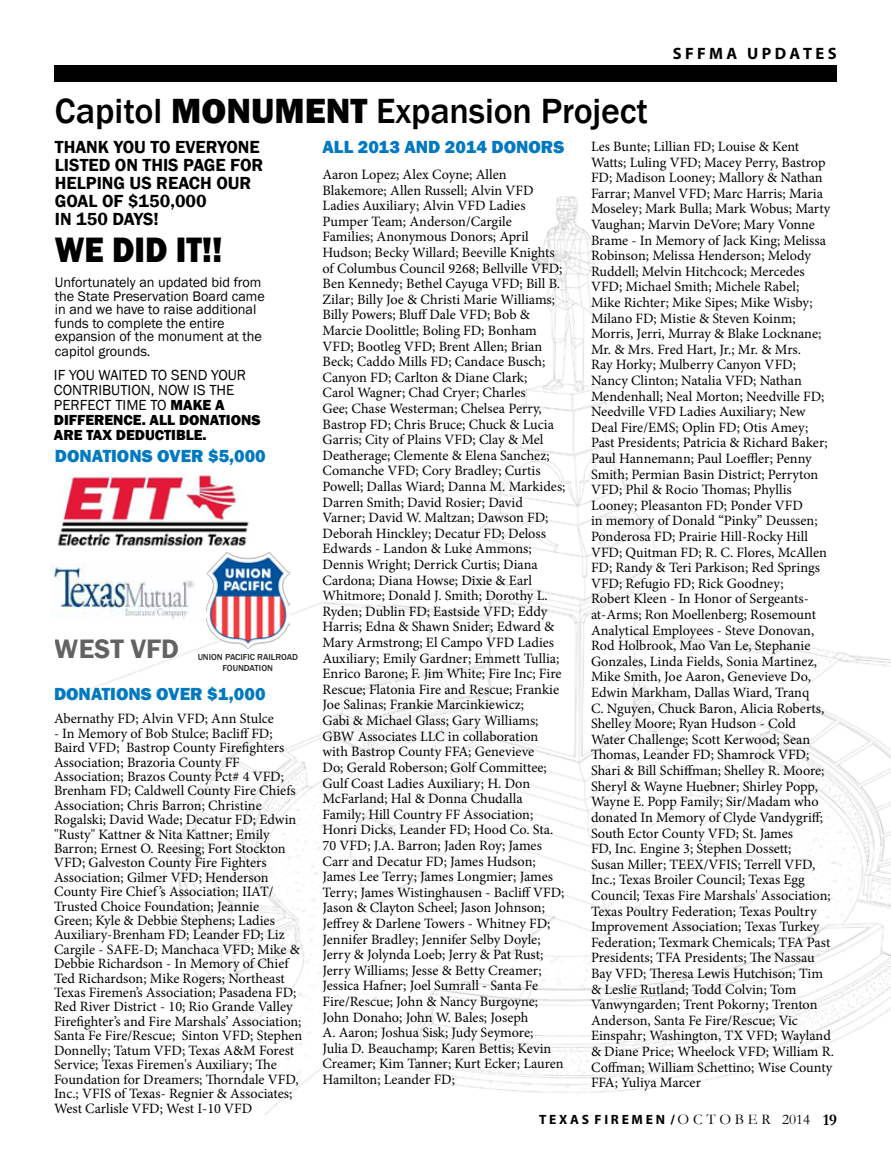
<style>
.page{position:relative;width:891px;height:1161px;background:#fff}
.page>*{position:absolute;margin:0;border:0;box-sizing:border-box;transform-origin:0 0}
.t1{font:800 36.3px "Franklin Gothic";color:#000;scale:.91 1}
.t2{font:500 36px "Franklin Gothic";letter-spacing:-.005em;color:#000}
.t3{font:600 27.45px "Franklin Gothic";color:#464547}
.t4{font:600 18px/18px "Franklin Gothic";color:#000}
.t5{font:800 18px "Franklin Gothic";color:#0079c1}
.t6{font:700 16.5px "Myriad Pro";color:#000}
.t7{font:15px/15px "Franklin Gothic";color:#000}
.t8{font:14.25px/15.6px "Minion Pro";color:#000}
.t9{font:14.25px/13.5px "Franklin Gothic";color:#000}
.t10{font:700 13.5px "Myriad Pro";color:#000}
.t11{font:500 9px/10.8px "Franklin Gothic";color:#000;text-align:center}
.s1{font-weight:800}
.s2{font-family:"Garamond";font-weight:400;font-size:15px}
.s3{font-family:"Garamond";font-size:16.5px}
</style>
<div class="page">
<div style="left:54px;top:66px;width:783px;height:16px;background:#000"></div>
<img style="left:59px;top:196px;width:832px;height:918px">
<img style="left:57px;top:473px;width:195px;height:74px">
<img style="left:52px;top:563px;width:144px;height:56px">
<img style="left:206px;top:553px;width:83px;height:96px">
<p class="t6" style="left:673px;top:43px;width:165px">S F F M A U P D A T E S</p>
<h2 class="t2" style="left:55px;top:88px;width:595px">Capitol <span class="s1">MONUMENT</span> Expansion Project</h2>
<p class="t8" style="left:591px;top:139px;width:245px">Les Bunte; Lillian FD; Louise &amp; Kent Watts; Luling VFD; Macey Perry, Bastrop FD; Madison Looney; Mallory &amp; Nathan Farrar; Manvel VFD; Marc Harris; Maria Moseley; Mark Bulla; Mark Wobus; Marty Vaughan; Marvin DeVore; Mary Vonne Brame - In Memory of Jack King; Melissa Robinson; Melissa Henderson; Melody Ruddell; Melvin Hitchcock; Mercedes VFD; Michael Smith; Michele Rabel;<br>Mike Richter; Mike Sipes; Mike Wisby; Milano FD; Mistie &amp; Steven Koinm; Morris, Jerri, Murray &amp; Blake Locknane; Mr. &amp; Mrs. Fred Hart, Jr.; Mr. &amp; Mrs.<br>Ray Horky; Mulberry Canyon VFD; Nancy Clinton; Natalia VFD; Nathan Mendenhall; Neal Morton; Needville FD; Needville VFD Ladies Auxiliary; New Deal Fire/EMS; Oplin FD; Otis Amey; Past Presidents; Patricia &amp; Richard Baker; Paul Hannemann; Paul Loeffler; Penny Smith; Permian Basin District; Perryton VFD; Phil &amp; Rocio Thomas; Phyllis Looney; Pleasanton FD; Ponder VFD<br>in memory of Donald “Pinky” Deussen; Ponderosa FD; Prairie Hill-Rocky Hill VFD; Quitman FD; R. C. Flores, McAllen FD; Randy &amp; Teri Parkison; Red Springs VFD; Refugio FD; Rick Goodney;<br>Robert Kleen - In Honor of Sergeants&shy;at-Arms; Ron Moellenberg; Rosemount Analytical Employees - Steve Donovan, Rod Holbrook, Mao Van Le, Stephanie Gonzales, Linda Fields, Sonia Martinez, Mike Smith, Joe Aaron, Genevieve Do, Edwin Markham, Dallas Wiard, Tranq<br>C. Nguyen, Chuck Baron, Alicia Roberts, Shelley Moore; Ryan Hudson - Cold<br>Water Challenge; Scott Kerwood; Sean Thomas, Leander FD; Shamrock VFD; Shari &amp; Bill Schiffman; Shelley R. Moore; Sheryl &amp; Wayne Huebner; Shirley Popp, Wayne E. Popp Family; Sir/Madam who donated In Memory of Clyde Vandygriff; South Ector County VFD; St. James<br>FD, Inc. Engine 3; Stephen Dossett;<br>Susan Miller; TEEX/VFIS; Terrell VFD, Inc.; Texas Broiler Council; Texas Egg Council; Texas Fire Marshals' Association; Texas Poultry Federation; Texas Poultry Improvement Association; Texas Turkey Federation; Texmark Chemicals; TFA Past Presidents; TFA Presidents; The Nassau Bay VFD; Theresa Lewis Hutchison; Tim &amp; Leslie Rutland; Todd Colvin; Tom Vanwyngarden; Trent Pokorny; Trenton Anderson, Santa Fe Fire/Rescue; Vic Einspahr; Washington, TX VFD; Wayland &amp; Diane Price; Wheelock VFD; William R.<br>Coffman; William Schettino; Wise County FFA; Yuliya Marcer</p>
<p class="t4" style="left:55px;top:138px;width:210px">THANK YOU TO EVERYONE<br>LISTED ON THIS PAGE FOR<br>HELPING US REACH OUR<br>GOAL OF $150,000<br>IN 150 DAYS!</p>
<h1 class="t1" style="left:55px;top:226px;width:186px">WE DID IT!!</h1>
<p class="t5" style="left:322px;top:135px;width:243px">ALL 2013 AND 2014 DONORS</p>
<p class="t8" style="left:322px;top:167px;width:245px">Aaron Lopez; Alex Coyne; Allen Blakemore; Allen Russell; Alvin VFD Ladies Auxiliary; Alvin VFD Ladies Pumper Team; Anderson/Cargile Families; Anonymous Donors; April Hudson; Becky Willard; Beeville Knights of Columbus Council 9268; Bellville VFD; Ben Kennedy; Bethel Cayuga VFD; Bill B.<br>Zilar; Billy Joe &amp; Christi Marie Williams; Billy Powers; Bluff Dale VFD; Bob &amp; Marcie Doolittle; Boling FD; Bonham VFD; Bootleg VFD; Brent Allen; Brian Beck; Caddo Mills FD; Candace Busch; Canyon FD; Carlton &amp; Diane Clark;<br>Carol Wagner; Chad Cryer; Charles<br>Gee; Chase Westerman; Chelsea Perry, Bastrop FD; Chris Bruce; Chuck &amp; Lucia Garris; City of Plains VFD; Clay &amp; Mel Deatherage; Clemente &amp; Elena Sanchez; Comanche VFD; Cory Bradley; Curtis Powell; Dallas Wiard; Danna M. Markides; Darren Smith; David Rosier; David Varner; David W. Maltzan; Dawson FD; Deborah Hinckley; Decatur FD; Deloss Edwards - Landon &amp; Luke Ammons; Dennis Wright; Derrick Curtis; Diana Cardona; Diana Howse; Dixie &amp; Earl Whitmore; Donald J. Smith; Dorothy L.<br>Ryden; Dublin FD; Eastside VFD; Eddy Harris; Edna &amp; Shawn Snider; Edward &amp; Mary Armstrong; El Campo VFD Ladies Auxiliary; Emily Gardner; Emmett Tullia; Enrico Barone; F. Jim White; Fire Inc; Fire Rescue; Flatonia Fire and Rescue; Frankie Joe Salinas; Frankie Marcinkiewicz;<br>Gabi &amp; Michael Glass; Gary Williams; GBW Associates LLC in collaboration with Bastrop County FFA; Genevieve<br>Do; Gerald Roberson; Golf Committee; Gulf Coast Ladies Auxiliary; H. Don McFarland; Hal &amp; Donna Chudalla Family; Hill Country FF Association; Honri Dicks, Leander FD; Hood Co. Sta.<br>70 VFD; J.A. Barron; Jaden Roy; James Carr and Decatur FD; James Hudson; James Lee Terry; James Longmier; James Terry; James Wistinghausen - Bacliff VFD; Jason &amp; Clayton Scheel; Jason Johnson; Jeffrey &amp; Darlene Towers - Whitney FD; Jennifer Bradley; Jennifer Selby Doyle; Jerry &amp; Jolynda Loeb; Jerry &amp; Pat Rust; Jerry Williams; Jesse &amp; Betty Creamer; Jessica Hafner; Joel Sumrall - Santa Fe Fire/Rescue; John &amp; Nancy Burgoyne; John Donaho; John W. Bales; Joseph<br>A. Aaron; Joshua Sisk; Judy Seymore;<br>Julia D. Beauchamp; Karen Bettis; Kevin Creamer; Kim Tanner; Kurt Ecker; Lauren Hamilton; Leander FD;</p>
<p class="t9" style="left:55px;top:276px;width:212px">Unfortunately an updated bid from the State Preservation Board came in and we have to raise additional funds to complete the entire expansion of the monument at the</p>
<p class="t9" style="left:55px;top:345px;width:97px">capitol grounds.</p>
<p class="t7" style="left:54px;top:368px;width:208px">IF YOU WAITED TO SEND YOUR<br>CONTRIBUTION, NOW IS THE<br>PERFECT TIME TO <span class="s1">MAKE A<br>DIFFERENCE. ALL DONATIONS<br>ARE TAX DEDUCTIBLE.</span></p>
<p class="t5" style="left:55px;top:444px;width:212px">DONATIONS OVER $5,000</p>
<h3 class="t3" style="left:55px;top:632px;width:126px">WEST VFD</h3>
<p class="t5" style="left:54px;top:683px;width:213px">DONATIONS OVER $1,000</p>
<p class="t8" style="left:54px;top:711px;width:222px">Abernathy FD; Alvin VFD; Ann Stulce</p>
<p class="t8" style="left:54px;top:726px;width:250px;line-height:14.4px">- In Memory of Bob Stulce; Bacliff FD; Baird VFD; Bastrop County Firefighters Association; Brazoria County FF Association; Brazos County Pct# 4 VFD; Brenham FD; Caldwell County Fire Chiefs Association; Chris Barron; Christine Rogalski; David Wade; Decatur FD; Edwin "Rusty" Kattner &amp; Nita Kattner; Emily Barron; Ernest O. Reesing; Fort Stockton VFD; Galveston County Fire Fighters Association; Gilmer VFD; Henderson County Fire Chief ’s Association; IIAT/ Trusted Choice Foundation; Jeannie<br>Green; Kyle &amp; Debbie Stephens; Ladies Auxiliary-Brenham FD; Leander FD; Liz Cargile - SAFE-D; Manchaca VFD; Mike &amp; Debbie Richardson - In Memory of Chief Ted Richardson; Mike Rogers; Northeast Texas Firemen’s Association; Pasadena FD; Red River District - 10; Rio Grande Valley Firefighter’s and Fire Marshals’ Association; Santa Fe Fire/Rescue; Sinton VFD; Stephen Donnelly; Tatum VFD; Texas A&amp;M Forest Service; Texas Firemen's Auxiliary; The Foundation for Dreamers; Thorndale VFD, Inc.; VFIS of Texas- Regnier &amp; Associates; West Carlisle VFD; West I-10 VFD</p>
<p class="t11" style="left:198px;top:652px;width:102px">UNION PACIFIC RAILROAD<br>FOUNDATION</p>
<p class="t10" style="left:539px;top:1111px;width:299px">T E X A S F I R E M E N / <span class="s2">O C T O B E R 2014</span> <span class="s3">19</span></p>
</div>
